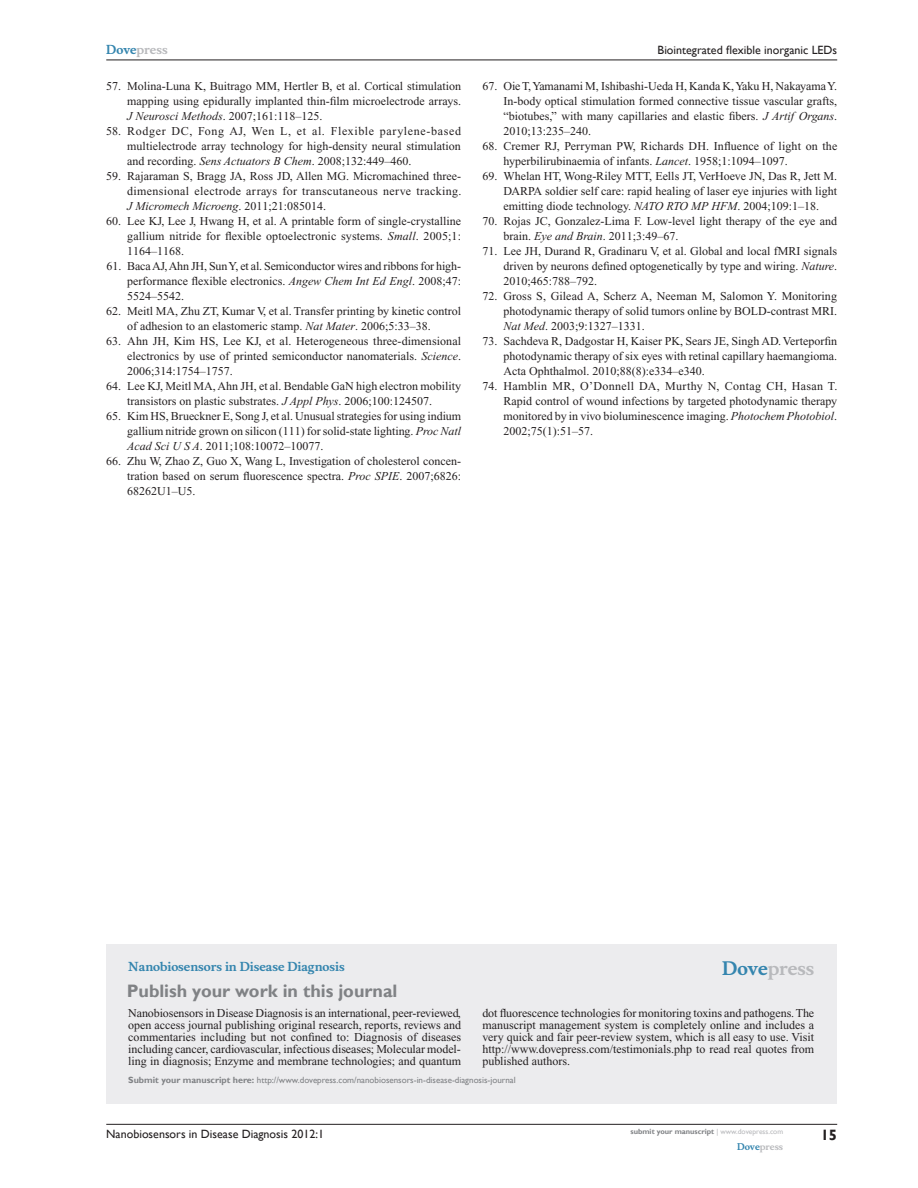
<style>
.page{position:relative;width:918px;height:1188px;background:#fff}
.page>*{position:absolute;margin:0;border:0;box-sizing:border-box;transform-origin:0 0}
.t1{font:700 18px "Gill Sans";color:#808285}
.t2{font:700 18px "Musee";color:#b8b9bc}
.t3{font:700 15px "Gill Sans";color:#231f20}
.t4{font:12px/15px "Times New Roman";color:#231f20;text-align:justify}
.t5{font:12px "Gill Sans";color:#231f20}
.t6{font:700 12px "Musee";color:#3485ae}
.t7{font:700 12px "Musee";color:#b8b9bc}
.t8{font:9px "Gill Sans";color:#808285}
.t9{font:700 9px "Musee";color:#b8b9bc}
.t10{font:700 7.5px "Gill Sans";color:#808285}
.s1{color:#3485ae}
.s2{font-style:italic}
.s3{font-weight:700}
.s4{font-weight:400;color:#b8b9bc}
</style>
<div class="page">
<div style="left:106px;top:944px;width:731px;height:159px;background:#ececee"></div>
<hr style="left:106px;top:1124px;width:731px;height:1px;background:#231f20">
<hr style="left:106px;top:60px;width:731px;height:1px;background:#231f20">
<p class="t7" style="left:106px;top:43px;width:63px"><span class="s1">Dove</span>press</p>
<p class="t4" style="left:127px;top:79px;width:335px;text-indent:-21px">57. Molina-Luna K, Buitrago MM, Hertler B, et al. Cortical stimulation mapping using epidurally implanted thin-film microelectrode arrays.<br><span class="s2">J Neurosci Methods</span>. 2007;161:118–125.</p>
<p class="t4" style="left:127px;top:124px;width:335px;text-indent:-21px">58. Rodger DC, Fong AJ, Wen L, et al. Flexible parylene-based multielectrode array technology for high-density neural stimulation and recording. <span class="s2">Sens Actuators B Chem</span>. 2008;132:449–460.</p>
<p class="t4" style="left:127px;top:169px;width:336px;text-indent:-21px">59. Rajaraman S, Bragg JA, Ross JD, Allen MG. Micromachined three&shy;dimensional electrode arrays for transcutaneous nerve tracking.<br><span class="s2">J Micromech Microeng</span>. 2011;21:085014.</p>
<p class="t4" style="left:127px;top:214px;width:335px;text-indent:-21px">60. Lee KJ, Lee J, Hwang H, et al. A printable form of single-crystalline gallium nitride for flexible optoelectronic systems. <span class="s2">Small</span>. 2005;1:<br>1164–1168.</p>
<p class="t4" style="left:127px;top:259px;width:335px;text-indent:-21px">61. Baca AJ, Ahn JH, Sun Y, et al. Semiconductor wires and ribbons for high&shy;performance flexible electronics. <span class="s2">Angew Chem Int Ed Engl</span>. 2008;47:<br>5524–5542.</p>
<p class="t4" style="left:127px;top:304px;width:335px;text-indent:-21px">62. Meitl MA, Zhu ZT, Kumar V, et al. Transfer printing by kinetic control of adhesion to an elastomeric stamp. <span class="s2">Nat Mater</span>. 2006;5:33–38.</p>
<p class="t4" style="left:127px;top:334px;width:335px;text-indent:-21px">63. Ahn JH, Kim HS, Lee KJ, et al. Heterogeneous three-dimensional electronics by use of printed semiconductor nanomaterials. <span class="s2">Science</span>.<br>2006;314:1754–1757.</p>
<p class="t4" style="left:127px;top:379px;width:335px;text-indent:-21px">64. Lee KJ, Meitl MA, Ahn JH, et al. Bendable GaN high electron mobility transistors on plastic substrates. <span class="s2">J Appl Phys</span>. 2006;100:124507.</p>
<p class="t4" style="left:127px;top:409px;width:335px;text-indent:-21px">65. Kim HS, Brueckner E, Song J, et al. Unusual strategies for using indium gallium nitride grown on silicon (111) for solid-state lighting. <span class="s2">Proc Natl Acad Sci U S A</span>. 2011;108:10072–10077.</p>
<p class="t4" style="left:127px;top:454px;width:335px;text-indent:-21px">66. Zhu W, Zhao Z, Guo X, Wang L, Investigation of cholesterol concen&shy;tration based on serum fluorescence spectra. <span class="s2">Proc SPIE</span>. 2007;6826:<br>68262U1–U5.</p>
<p class="t5" style="left:658px;top:43px;width:181px">Biointegrated flexible inorganic LEDs</p>
<p class="t4" style="left:503px;top:79px;width:335px;text-indent:-21px">67. Oie T, Yamanami M, Ishibashi-Ueda H, Kanda K, Yaku H, Nakayama Y.<br>In-body optical stimulation formed connective tissue vascular grafts, “biotubes,” with many capillaries and elastic fibers. <span class="s2">J Artif Organs</span>.<br>2010;13:235–240.</p>
<p class="t4" style="left:503px;top:139px;width:335px;text-indent:-21px">68. Cremer RJ, Perryman PW, Richards DH. Influence of light on the hyperbilirubinaemia of infants. <span class="s2">Lancet</span>. 1958;1:1094–1097.</p>
<p class="t4" style="left:503px;top:169px;width:335px;text-indent:-21px">69. Whelan HT, Wong-Riley MTT, Eells JT, VerHoeve JN, Das R, Jett M.<br>DARPA soldier self care: rapid healing of laser eye injuries with light emitting diode technology. <span class="s2">NATO RTO MP HFM</span>. 2004;109:1–18.</p>
<p class="t4" style="left:503px;top:214px;width:335px;text-indent:-21px">70. Rojas JC, Gonzalez-Lima F. Low-level light therapy of the eye and brain. <span class="s2">Eye and Brain</span>. 2011;3:49–67.</p>
<p class="t4" style="left:503px;top:244px;width:335px;text-indent:-21px">71. Lee JH, Durand R, Gradinaru V, et al. Global and local fMRI signals driven by neurons defined optogenetically by type and wiring. <span class="s2">Nature</span>.<br>2010;465:788–792.</p>
<p class="t4" style="left:503px;top:289px;width:335px;text-indent:-21px">72. Gross S, Gilead A, Scherz A, Neeman M, Salomon Y. Monitoring photodynamic therapy of solid tumors online by BOLD-contrast MRI.<br><span class="s2">Nat Med</span>. 2003;9:1327–1331.</p>
<p class="t4" style="left:503px;top:334px;width:335px;text-indent:-21px">73. Sachdeva R, Dadgostar H, Kaiser PK, Sears JE, Singh AD. Verteporfin photodynamic therapy of six eyes with retinal capillary haemangioma.<br>Acta Ophthalmol. 2010;88(8):e334–e340.</p>
<p class="t4" style="left:503px;top:379px;width:335px;text-indent:-21px">74. Hamblin MR, O’Donnell DA, Murthy N, Contag CH, Hasan T.<br>Rapid control of wound infections by targeted photodynamic therapy monitored by in vivo bioluminescence imaging. <span class="s2">Photochem Photobiol</span>.<br>2002;75(1):51–57.</p>
<p class="t6" style="left:128px;top:959px;width:218px">Nanobiosensors in Disease Diagnosis</p>
<h1 class="t1" style="left:127px;top:980px;width:272px">Publish your work in this journal</h1>
<h1 class="t2" style="left:722px;top:958px;width:94px"><span class="s1">Dove</span>press</h1>
<p class="t4" style="left:128px;top:1007px;width:334px;line-height:12px">Nanobiosensors in Disease Diagnosis is an international, peer-reviewed, open access journal publishing original research, reports, reviews and commentaries including but not confined to: Diagnosis of diseases including cancer, cardiovascular, infectious diseases; Molecular model&shy;ling in diagnosis; Enzyme and membrane technologies; and quantum</p>
<p class="t4" style="left:482px;top:1007px;width:333px;line-height:12px">dot fluorescence technologies for monitoring toxins and pathogens. The manuscript management system is completely online and includes a very quick and fair peer-review system, which is all easy to use. Visit http://www.dovepress.com/testimonials.php to read real quotes from published authors.</p>
<p class="t8" style="left:128px;top:1075px;width:389px"><span class="s3">Submit your manuscript here:</span> http://www.dovepress.com/nanobiosensors-in-disease-diagnosis-journal</p>
<p class="t5" style="left:106px;top:1127px;width:219px">Nanobiosensors in Disease Diagnosis 2012:1</p>
<p class="t10" style="left:631px;top:1127px;width:154px">submit your manuscript <span class="s4">| www.dovepress.com</span></p>
<p class="t9" style="left:737px;top:1141px;width:48px"><span class="s1">Dove</span>press</p>
<p class="t3" style="left:821px;top:1126px;width:18px">15</p>
</div>
